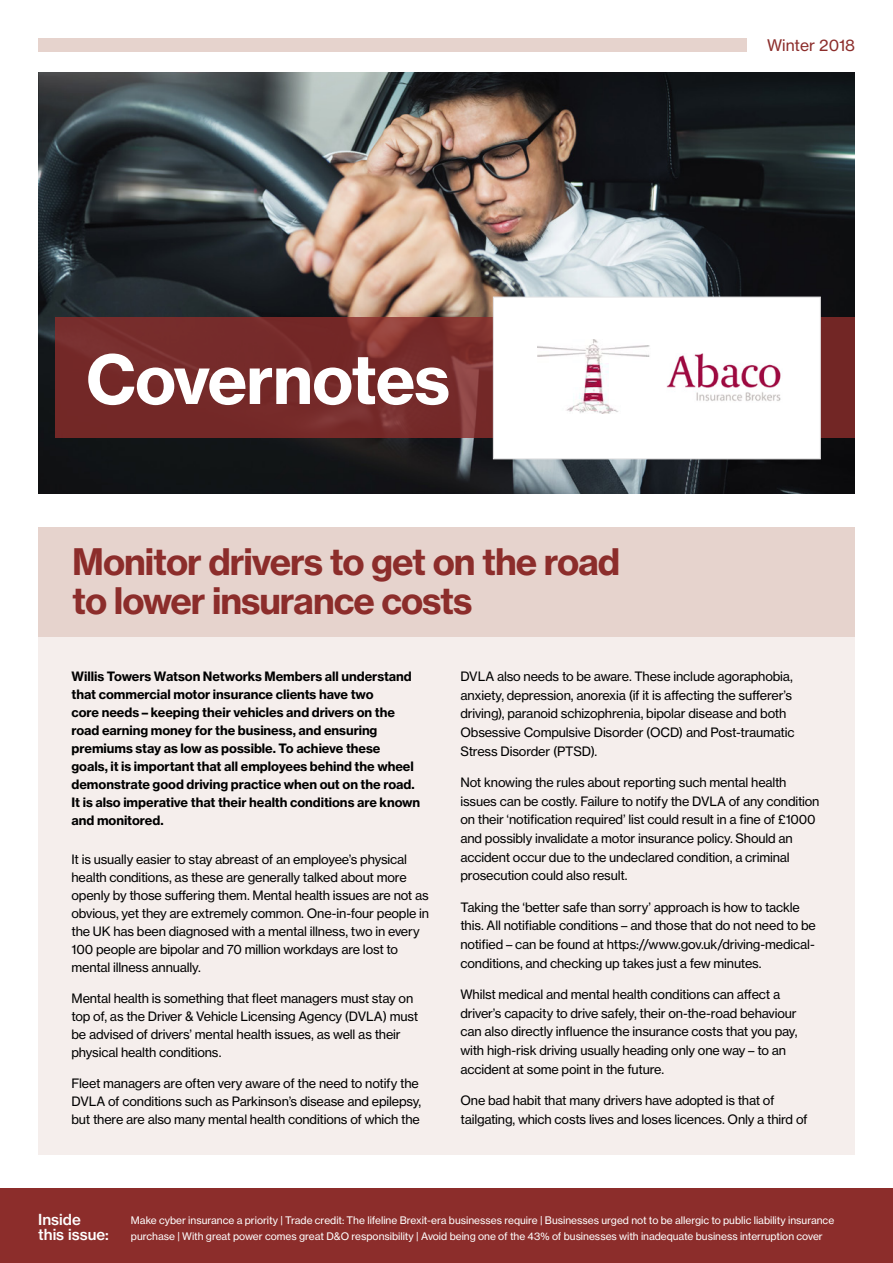
<style>
.page{position:relative;width:893px;height:1263px;background:#fff}
.page>*{position:absolute;margin:0;border:0;box-sizing:border-box;transform-origin:0 0}
.t1{font:66.6px "N Haas Grotesk TX Std 75 Bd";letter-spacing:-.015em;color:#fff}
.t2{font:36px/39px "N Haas Grotesk TX Std 75 Bd";letter-spacing:-.03em;color:#8c2d2b}
.t3{font:15.75px "N Haas Grotesk TX Std 55 Rg";color:#8c2d2b}
.t4{font:15px/15px "N Haas Grotesk TX Std 65 Md";color:#fff}
.t5{font:12.75px/18.6px "N Haas Grotesk TX Std 55 Rg";letter-spacing:-.015em;color:#000}
.t6{font:12.75px/18px "N Haas Grotesk TX Std 75 Bd";letter-spacing:-.005em;color:#000}
.t7{font:10.2px/15.9px "N Haas Grotesk TX Std 55 Rg";color:#fff}
</style>
<div class="page">
<img style="left:38px;top:72px;width:817px;height:421px">
<div style="left:38px;top:527px;width:817px;height:110px;background:#e6d3cd"></div>
<div style="left:38px;top:38px;width:708px;height:13px;background:#e6d3cd"></div>
<div style="left:38px;top:637px;width:817px;height:517px;background:#f5eeec"></div>
<svg style="left:55px;top:318px;width:800px;height:120px;fill:#752a29"></svg>
<div style="left:493px;top:297px;width:328px;height:162px;background:#fff;border:1px solid #e4e3e4"></div>
<div style="left:0;top:1188px;width:893px;height:75px;background:#8c2d2b"></div>
<img style="left:538px;top:339px;width:112px;height:74px">
<img style="left:666px;top:353px;width:115px;height:48px">
<h1 class="t1" style="left:86px;top:338px;width:366px">Covernotes</h1>
<h2 class="t2" style="left:72px;top:542px;width:550px">Monitor drivers to get on the road to lower insurance costs</h2>
<p class="t3" style="left:767px;top:35px;width:89px">Winter 2018</p>
<p class="t6" style="left:72px;top:667px;width:350px">Willis Towers Watson Networks Members all understand that commercial motor insurance clients have two<br>core needs – keeping their vehicles and drivers on the road earning money for the business, and ensuring premiums stay as low as possible. To achieve these<br>goals, it is important that all employees behind the wheel demonstrate good driving practice when out on the road.<br>It is also imperative that their health conditions are known and monitored.</p>
<p class="t5" style="left:72px;top:850px;width:359px;line-height:18px">It is usually easier to stay abreast of an employee’s physical health conditions, as these are generally talked about more openly by those suffering them. Mental health issues are not as obvious, yet they are extremely common. One-in-four people in the UK has been diagnosed with a mental illness, two in every 100 people are bipolar and 70 million workdays are lost to mental illness annually.</p>
<p class="t5" style="left:72px;top:989px;width:348px;line-height:18px">Mental health is something that fleet managers must stay on top of, as the Driver &amp; Vehicle Licensing Agency (DVLA) must be advised of drivers’ mental health issues, as well as their physical health conditions.</p>
<p class="t5" style="left:72px;top:1074px;width:351px;line-height:18px">Fleet managers are often very aware of the need to notify the<br>DVLA of conditions such as Parkinson’s disease and epilepsy, but there are also many mental health conditions of which the</p>
<p class="t5" style="left:460px;top:667px;width:336px">DVLA also needs to be aware. These include agoraphobia, anxiety, depression, anorexia (if it is affecting the sufferer’s driving), paranoid schizophrenia, bipolar disease and both Obsessive Compulsive Disorder (OCD) and Post-traumatic Stress Disorder (PTSD).</p>
<p class="t5" style="left:460px;top:773px;width:361px">Not knowing the rules about reporting such mental health issues can be costly. Failure to notify the DVLA of any condition on their ‘notification required’ list could result in a fine of £1000 and possibly invalidate a motor insurance policy. Should an accident occur due to the undeclared condition, a criminal prosecution could also result.</p>
<p class="t5" style="left:460px;top:898px;width:357px">Taking the ‘better safe than sorry’ approach is how to tackle this. All notifiable conditions – and those that do not need to be notified – can be found at https://www.gov.uk/driving-medical&shy;conditions, and checking up takes just a few minutes.</p>
<p class="t5" style="left:460px;top:985px;width:338px">Whilst medical and mental health conditions can affect a driver’s capacity to drive safely, their on-the-road behaviour can also directly influence the insurance costs that you pay, with high-risk driving usually heading only one way – to an accident at some point in the future.</p>
<p class="t5" style="left:460px;top:1091px;width:349px">One bad habit that many drivers have adopted is that of tailgating, which costs lives and loses licences. Only a third of</p>
<p class="t4" style="left:38px;top:1211px;width:72px">Inside this issue:</p>
<p class="t7" style="left:131px;top:1212px;width:705px">Make cyber insurance a priority | Trade credit: The lifeline Brexit-era businesses require | Businesses urged not to be allergic to public liability insurance purchase | With great power comes great D&amp;O responsibility | Avoid being one of the 43% of businesses with inadequate business interruption cover</p>
</div>
